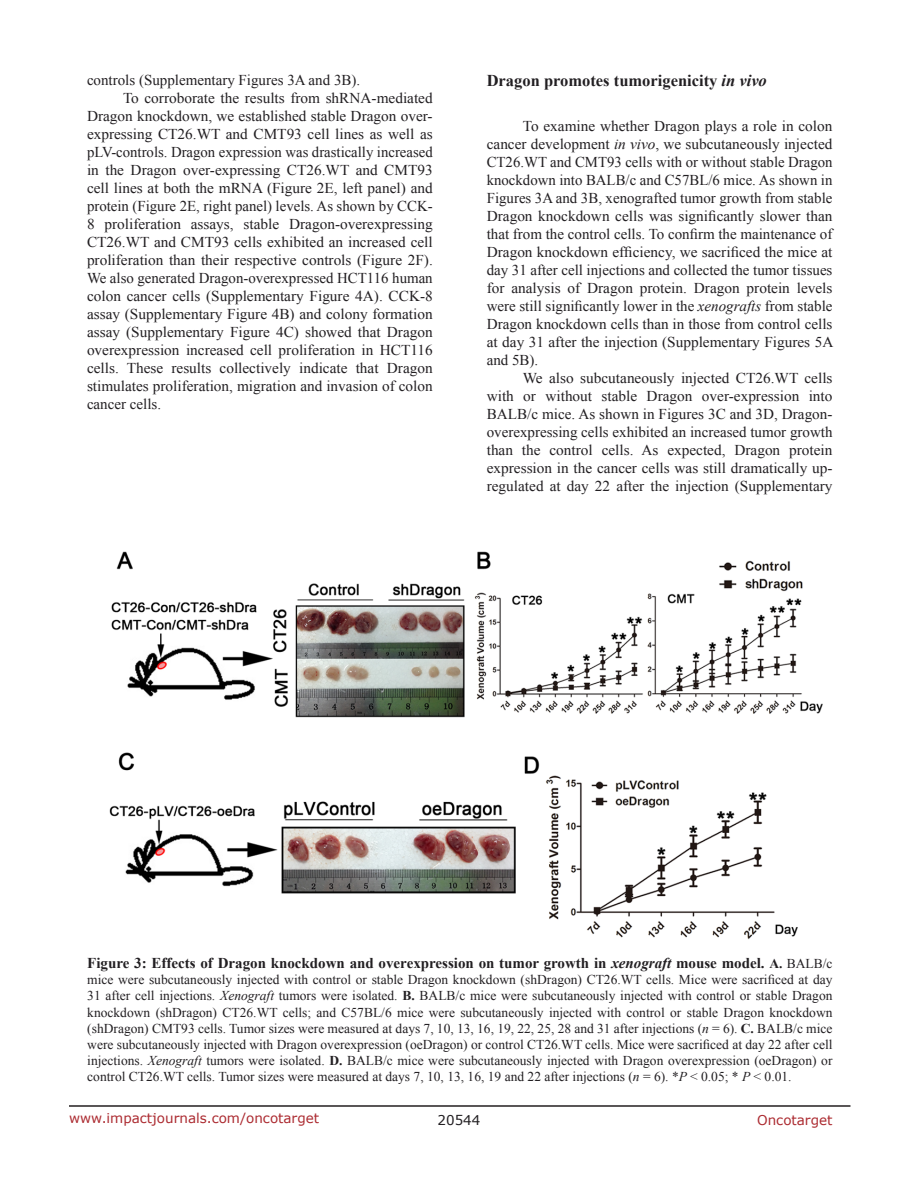
<style>
.page{position:relative;width:918px;height:1188px;background:#fff}
.page>*{position:absolute;margin:0;border:0;box-sizing:border-box;transform-origin:0 0}
.SubHeading{font:700 16.5px "Times New Roman";color:#221f22}
.BodyText{font:15px/18px "Times New Roman";color:#221f22;text-align:justify}
.FigureText{font:700 15px "Times New Roman";color:#221f22}
.FigureText-2{font:13.5px/16.2px "Times New Roman";color:#221f22;text-align:justify}
.t1{font:13.5px "Verdana";color:#ac2b31}
.t2{font:13.5px "Verdana";color:#221f22}
.s1{font-style:italic}
.s2{font-size:13.5px}
.s3{font-weight:400;font-size:13.5px}
.s4{font-weight:700}
</style>
<div class="page">
<hr style="left:69px;top:1105px;width:781px;height:2px;background:#231f20">
<img style="left:109px;top:551px;width:714px;height:389px">
<p class="BodyText" style="left:87px;top:71px;width:275px">controls (Supplementary Figures 3A and 3B).</p>
<p class="BodyText" style="left:87px;top:89px;width:347px;text-indent:36px">To corroborate the results from shRNA-mediated Dragon knockdown, we established stable Dragon over&shy;expressing CT26.WT and CMT93 cell lines as well as pLV-controls. Dragon expression was drastically increased in the Dragon over-expressing CT26.WT and CMT93 cell lines at both the mRNA (Figure 2E, left panel) and protein (Figure 2E, right panel) levels. As shown by CCK-8 proliferation assays, stable Dragon-overexpressing CT26.WT and CMT93 cells exhibited an increased cell proliferation than their respective controls (Figure 2F).<br>We also generated Dragon-overexpressed HCT116 human colon cancer cells (Supplementary Figure 4A). CCK-8 assay (Supplementary Figure 4B) and colony formation assay (Supplementary Figure 4C) showed that Dragon overexpression increased cell proliferation in HCT116 cells. These results collectively indicate that Dragon stimulates proliferation, migration and invasion of colon cancer cells.</p>
<p class="SubHeading" style="left:487px;top:69px;width:282px">Dragon promotes tumorigenicity <span class="s1">in vivo</span></p>
<p class="BodyText" style="left:487px;top:117px;width:348px;text-indent:36px">To examine whether Dragon plays a role in colon cancer development <span class="s1">in vivo</span>, we subcutaneously injected CT26.WT and CMT93 cells with or without stable Dragon knockdown into BALB/c and C57BL/6 mice. As shown in Figures 3A and 3B, xenografted tumor growth from stable Dragon knockdown cells was significantly slower than that from the control cells. To confirm the maintenance of Dragon knockdown efficiency, we sacrificed the mice at day 31 after cell injections and collected the tumor tissues for analysis of Dragon protein. Dragon protein levels were still significantly lower in the <span class="s1">xenografts</span> from stable Dragon knockdown cells than in those from control cells at day 31 after the injection (Supplementary Figures 5A and 5B).</p>
<p class="BodyText" style="left:487px;top:369px;width:347px;text-indent:36px">We also subcutaneously injected CT26.WT cells with or without stable Dragon over-expression into BALB/c mice. As shown in Figures 3C and 3D, Dragon&shy;overexpressing cells exhibited an increased tumor growth than the control cells. As expected, Dragon protein expression in the cancer cells was still dramatically up&shy;regulated at day 22 after the injection (Supplementary</p>
<p class="FigureText" style="left:87px;top:953px;width:747px">Figure 3: Effects of Dragon knockdown and overexpression on tumor growth in <span class="s1">xenograft</span> mouse model. <span class="s2">A.</span> <span class="s3">BALB/c</span></p>
<p class="FigureText-2" style="left:87px;top:971px;width:747px">mice were subcutaneously injected with control or stable Dragon knockdown (shDragon) CT26.WT cells. Mice were sacrificed at day 31 after cell injections. <span class="s1">Xenograft</span> tumors were isolated. <span class="s4">B.</span> BALB/c mice were subcutaneously injected with control or stable Dragon knockdown (shDragon) CT26.WT cells; and C57BL/6 mice were subcutaneously injected with control or stable Dragon knockdown (shDragon) CMT93 cells. Tumor sizes were measured at days 7, 10, 13, 16, 19, 22, 25, 28 and 31 after injections (<span class="s1">n</span> = 6). <span class="s4">C.</span> BALB/c mice were subcutaneously injected with Dragon overexpression (oeDragon) or control CT26.WT cells. Mice were sacrificed at day 22 after cell injections. <span class="s1">Xenograft</span> tumors were isolated. <span class="s4">D.</span> BALB/c mice were subcutaneously injected with Dragon overexpression (oeDragon) or control CT26.WT cells. Tumor sizes were measured at days 7, 10, 13, 16, 19 and 22 after injections (<span class="s1">n</span> = 6). *<span class="s1">P</span> &lt; 0.05; * <span class="s1">P</span> &lt; 0.01.</p>
<p class="t1" style="left:69px;top:1109px;width:252px">www.impactjournals.com/oncotarget</p>
<p class="t2" style="left:438px;top:1111px;width:44px">20544</p>
<p class="t1" style="left:757px;top:1111px;width:77px">Oncotarget</p>
</div>
